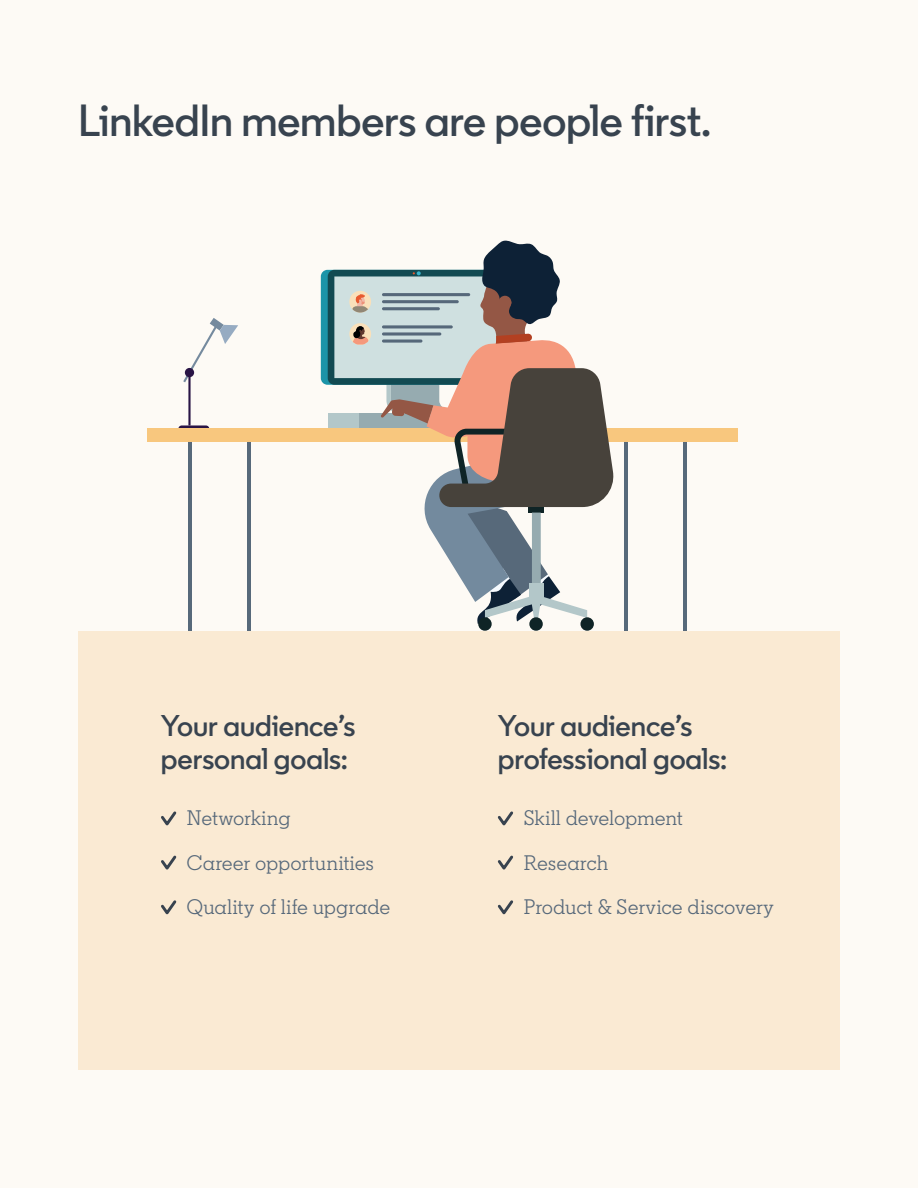
<style>
.page{position:relative;width:918px;height:1188px;background:#fdfaf5}
.page>*{position:absolute;margin:0;border:0;box-sizing:border-box;transform-origin:0 0}
.t1{font:600 45px "Community";letter-spacing:-.005em;color:#38434f}
.t2{font:600 30px/33px "Community";color:#38434f}
.t3{font:21px/44.2px "Community Slab";letter-spacing:-.01em;color:#56687a}
</style>
<div class="page">
<div style="left:78px;top:631px;width:762px;height:438px;background:#faead3"></div>
<svg style="left:161px;top:811px;width:16px;height:15px"></svg>
<svg style="left:497px;top:811px;width:17px;height:15px"></svg>
<svg style="left:161px;top:855px;width:16px;height:15px"></svg>
<svg style="left:497px;top:855px;width:16px;height:15px"></svg>
<svg style="left:161px;top:900px;width:16px;height:15px"></svg>
<svg style="left:497px;top:900px;width:17px;height:15px"></svg>
<svg style="left:178px;top:425px;width:31px;height:3px"></svg>
<hr style="left:188px;top:372px;width:3px;height:53px;background:#291445">
<svg style="left:183px;top:318px;width:55px;height:67px"></svg>
<hr style="left:247px;top:436px;width:4px;height:195px;background:#57697a">
<hr style="left:188px;top:436px;width:3px;height:195px;background:#57697a">
<hr style="left:684px;top:436px;width:3px;height:195px;background:#57697a">
<hr style="left:625px;top:436px;width:3px;height:195px;background:#57697a">
<div style="left:249px;top:428px;width:489px;height:13px;background:#f8c77e"></div>
<div style="left:148px;top:428px;width:101px;height:13px;background:#f8c77e"></div>
<svg style="left:321px;top:270px;width:182px;height:115px"></svg>
<div style="left:529px;top:617px;width:14px;height:14px;background:#0f2426;border-radius:50%"></div>
<div style="left:580px;top:617px;width:14px;height:14px;background:#0f2426;border-radius:50%"></div>
<div style="left:478px;top:617px;width:14px;height:14px;background:#0f2426;border-radius:50%"></div>
<svg style="left:328px;top:240px;width:288px;height:384px"></svg>
<h1 class="t1" style="left:78px;top:93px;width:634px">LinkedIn members are people first.</h1>
<h2 class="t2" style="left:161px;top:709px;width:196px">Your audience’s personal goals:</h2>
<h2 class="t2" style="left:498px;top:709px;width:231px">Your audience’s professional goals:</h2>
<p class="t3" style="left:186px;top:796px;width:205px">Networking<br>Career opportunities<br>Quality of life upgrade</p>
<p class="t3" style="left:523px;top:796px;width:252px">Skill development<br>Research<br>Product &amp; Service discovery</p>
</div>
